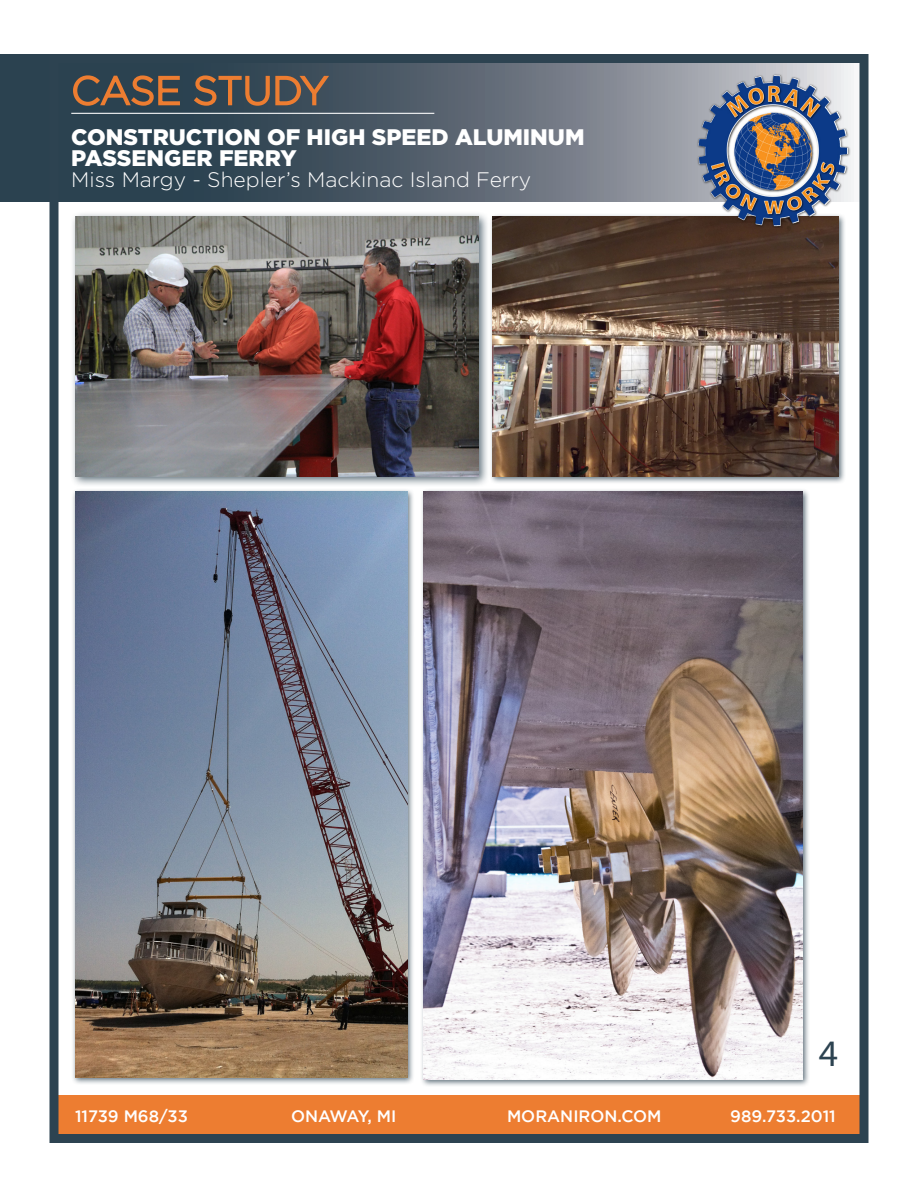
<style>
.page{position:relative;width:918px;height:1188px;background:#fff}
.page>*{position:absolute;margin:0;border:0;box-sizing:border-box;transform-origin:0 0}
.t1{font:37.5px "Myriad Pro";color:#2d4351}
.t2{font:900 22.5px/21px "Gotham";color:#fff}
.t3{font:300 21px "Gotham";color:#fff}
.t4{font:500 16.5px "Gotham";color:#fff}
.t5{font:500 16.5px "Gotham";letter-spacing:-.045em;color:#fff}
</style>
<div class="page">
<div style="left:54px;top:1095px;width:810px;height:39px;background:#ed7d31"></div>
<svg style="left:0;top:54px;width:854px;height:147px;background:#55636f"></svg>
<div style="left:489px;top:213px;width:358px;height:271px;background:#2d4351;opacity:.75"></div>
<img style="left:493px;top:217px;width:346px;height:260px">
<img style="left:696px;top:74px;width:155px;height:154px">
<div style="left:50px;top:54px;width:818px;height:1089px;border:9px solid #2d4351"></div>
<svg style="left:72px;top:74px;width:109px;height:33px;background:#6a5545"></svg>
<svg style="left:192px;top:74px;width:138px;height:33px;background:#6a574b"></svg>
<hr style="left:71px;top:113px;width:363px;height:1px;background:#fff">
<div style="left:70px;top:211px;width:419px;height:277px;background:#2d4351;opacity:.75"></div>
<img style="left:76px;top:217px;width:402px;height:260px">
<div style="left:71px;top:488px;width:344px;height:598px;background:#2d4351;opacity:.75"></div>
<img style="left:75px;top:492px;width:332px;height:586px">
<div style="left:420px;top:488px;width:390px;height:600px;background:#2d4351;opacity:.75"></div>
<img style="left:424px;top:492px;width:378px;height:588px">
<p class="t2" style="left:71px;top:126px;width:515px">CONSTRUCTION OF HIGH SPEED ALUMINUM<br>PASSENGER FERRY</p>
<p class="t3" style="left:71px;top:168px;width:461px">Miss Margy - Shepler’s Mackinac Island Ferry</p>
<p class="t1" style="left:819px;top:1030px;width:21px">4</p>
<p class="t4" style="left:75px;top:1107px;width:115px">11739 M68/33</p>
<p class="t5" style="left:291px;top:1107px;width:107px">ONAWAY, MI</p>
<p class="t4" style="left:507px;top:1107px;width:156px">MORANIRON.COM</p>
<p class="t4" style="left:730px;top:1107px;width:107px">989.733.2011</p>
</div>
